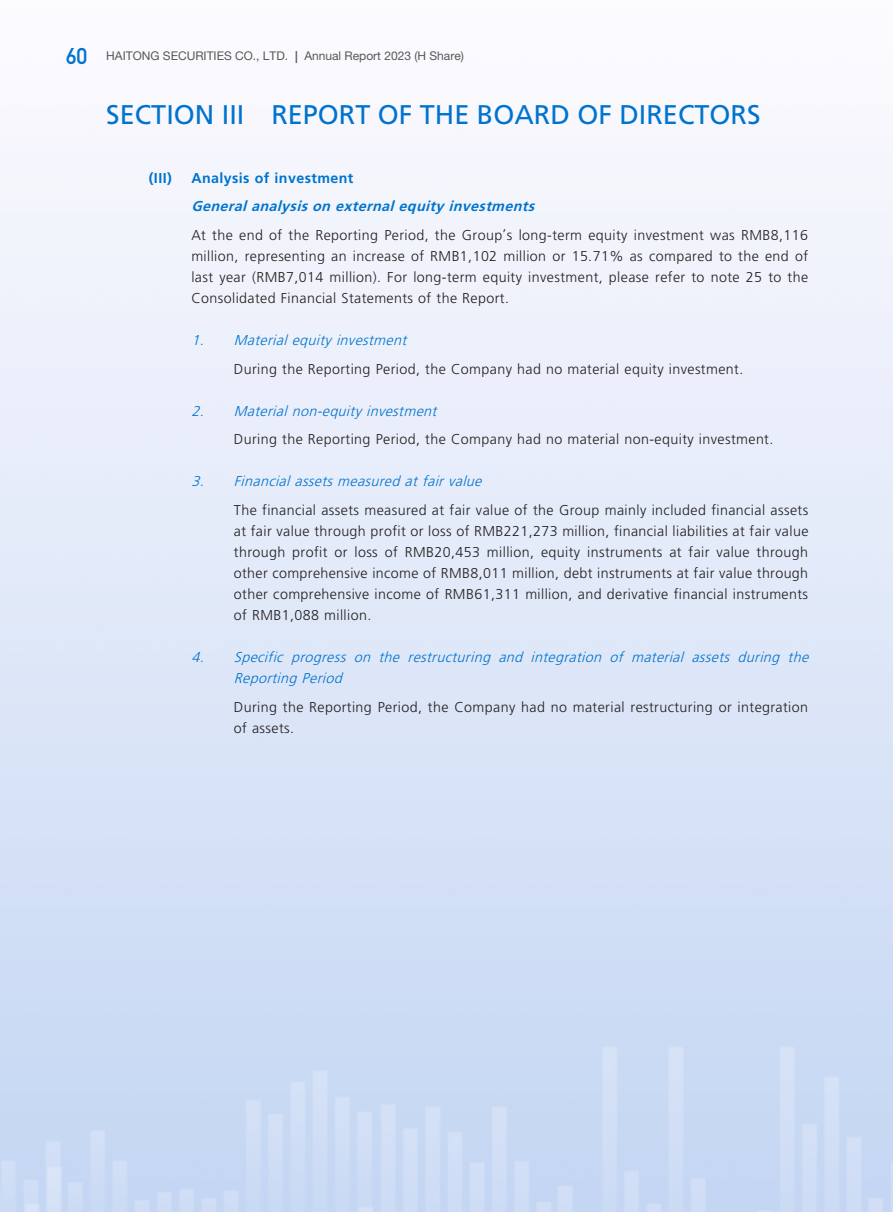
<style>
.page{position:relative;width:893px;height:1212px;background:#fff}
.page>*{position:absolute;margin:0;border:0;box-sizing:border-box;transform-origin:0 0}
.t1{font:27px "Frutiger LT Std";color:#0073ce}
.t2{font:300 14.25px/21px "Frutiger LT Std";letter-spacing:.03em;color:#231f20;text-align:justify}
.t3{font:italic 300 14.25px/21px "Frutiger LT Std";color:#0073ce}
.t4{font:italic 700 14.25px "Frutiger LT Std";color:#0073ce}
.t5{font:700 14.25px "Frutiger LT Std";letter-spacing:.03em;color:#0073ce}
.t6{font:12px "Helvetica Neue LT Std";color:#57585a}
.s1{font-family:"DIN Mittelschrift Std";font-size:22.5px;color:#0073ce}
.s2{font-family:"Frutiger LT Std";font-weight:700}
</style>
<div class="page">
<p class="t6" style="left:66px;top:49px;width:400px"><span class="s1">60</span> HAITONG SECURITIES CO., LTD. <span class="s2">|</span> Annual Report 2023 (H Share)</p>
<h1 class="t1" style="left:106px;top:99px;width:656px">SECTION III REPORT OF THE BOARD OF DIRECTORS</h1>
<p class="t5" style="left:149px;top:169px;width:24px">(III)</p>
<p class="t5" style="left:191px;top:169px;width:163px">Analysis of investment</p>
<p class="t4" style="left:191px;top:198px;width:349px">Generalanalysison externalequity investments</p>
<p class="t2" style="left:191px;top:225px;width:618px">At the end of the Reporting Period, the Group’s long-term equity investment was RMB8,116 million, representing an increase of RMB1,102 million or 15.71% as compared to the end of last year (RMB7,014 million). For long-term equity investment, please refer to note 25 to the Consolidated Financial Statements of the Report.</p>
<p class="t3" style="left:191px;top:330px;width:221px">1. Materialequityinvestment</p>
<p class="t2" style="left:234px;top:359px;width:511px">During the Reporting Period, the Company had no material equity investment.</p>
<p class="t3" style="left:191px;top:401px;width:251px">2. Materialnon-equityinvestment</p>
<p class="t2" style="left:234px;top:429px;width:541px">During the Reporting Period, the Company had no material non-equity investment.</p>
<p class="t3" style="left:191px;top:471px;width:296px">3. Financialassetsmeasured atfairvalue</p>
<p class="t2" style="left:234px;top:500px;width:576px">The financial assets measured at fair value of the Group mainly included financial assets at fair value through profit or loss of RMB221,273 million, financial liabilities at fair value through profit or loss of RMB20,453 million, equity instruments at fair value through other comprehensive income of RMB8,011 million, debt instruments at fair value through other comprehensive income of RMB61,311 million, and derivative financial instruments of RMB1,088 million.</p>
<p class="t3" style="left:234px;top:647px;width:580px;text-indent:-43px">4. Specific progress on the restructuring and integration of material assets during the<br>Reporting Period</p>
<p class="t2" style="left:234px;top:697px;width:576px">During the Reporting Period, the Company had no material restructuring or integration of assets.</p>
</div>
